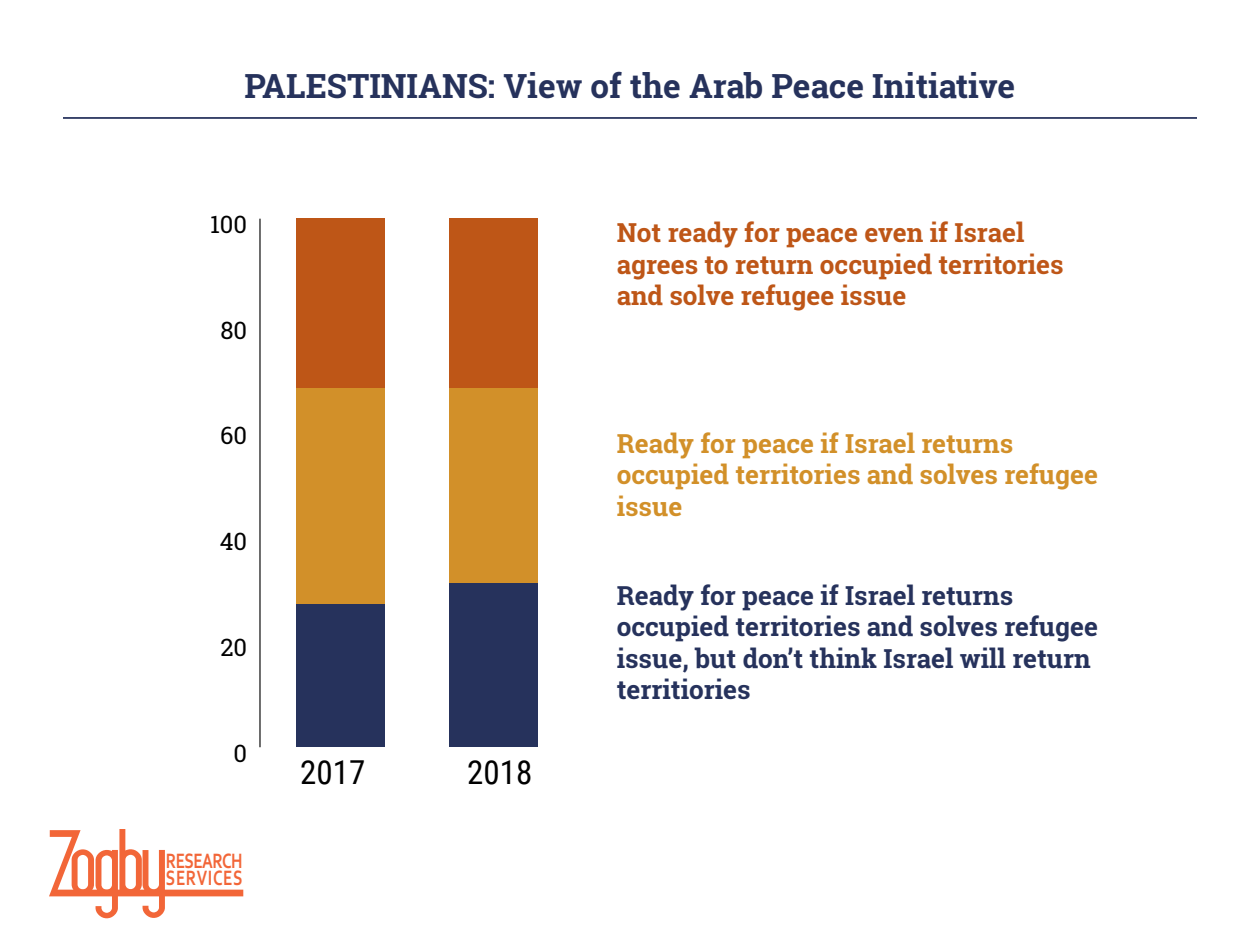
<style>
.page{position:relative;width:1260px;height:945px;background:#fff}
.page>*{position:absolute;margin:0;border:0;box-sizing:border-box;transform-origin:0 0}
.TITLES{font:700 33.25px "Roboto Slab";color:#26325c}
.t1{font:33.07px "Roboto Condensed";color:#000}
.t2{font:700 26.07px/31.3px "Roboto Slab";color:#26325c}
.t3{font:700 26.07px/31.3px "Roboto Slab";color:#be5617}
.t4{font:700 26.07px/31.3px "Roboto Slab";color:#d29029}
.t5{font:23.8px "Roboto Slab";color:#000}
.t6{font:700 21.88px/17.3px "Corbel";color:#f26638;scale:.75 1}
</style>
<div class="page">
<svg style="left:49px;top:829px;width:194px;height:89px"></svg>
<hr style="left:63px;top:117px;width:1134px;height:2px;background:#26325c">
<hr style="left:259px;top:219px;width:2px;height:528px;background:#000">
<div style="left:296px;top:219px;width:89px;height:169px;background:#be5617"></div>
<div style="left:449px;top:219px;width:89px;height:169px;background:#be5617"></div>
<div style="left:296px;top:388px;width:89px;height:217px;background:#d29029"></div>
<div style="left:449px;top:388px;width:89px;height:195px;background:#d29029"></div>
<div style="left:296px;top:605px;width:89px;height:142px;background:#26325c"></div>
<div style="left:449px;top:583px;width:89px;height:164px;background:#26325c"></div>
<p class="TITLES" style="left:245px;top:63px;width:772px">PALESTINIANS: View of the Arab Peace Initiative</p>
<p class="t5" style="left:210px;top:208px;width:39px">100</p>
<p class="t5" style="left:220px;top:314px;width:28px">80</p>
<p class="t5" style="left:220px;top:420px;width:28px">60</p>
<p class="t5" style="left:220px;top:525px;width:29px">40</p>
<p class="t5" style="left:220px;top:631px;width:28px">20</p>
<p class="t5" style="left:234px;top:737px;width:15px">0</p>
<p class="t6" style="left:166px;top:851px;width:104px">RESEARCH<br>SERVICES</p>
<p class="t1" style="left:300px;top:749px;width:67px">2017</p>
<p class="t1" style="left:467px;top:749px;width:67px">2018</p>
<p class="t3" style="left:617px;top:217px;width:448px">Not ready for peace even if Israel agrees to return occupied territories and solve refugee issue</p>
<p class="t4" style="left:617px;top:427px;width:483px">Ready for peace if Israel returns occupied territories and solves refugee issue</p>
<p class="t2" style="left:617px;top:580px;width:483px">Ready for peace if Israel returns occupied territories and solves refugee issue, but don’t think Israel will return territiories</p>
</div>
